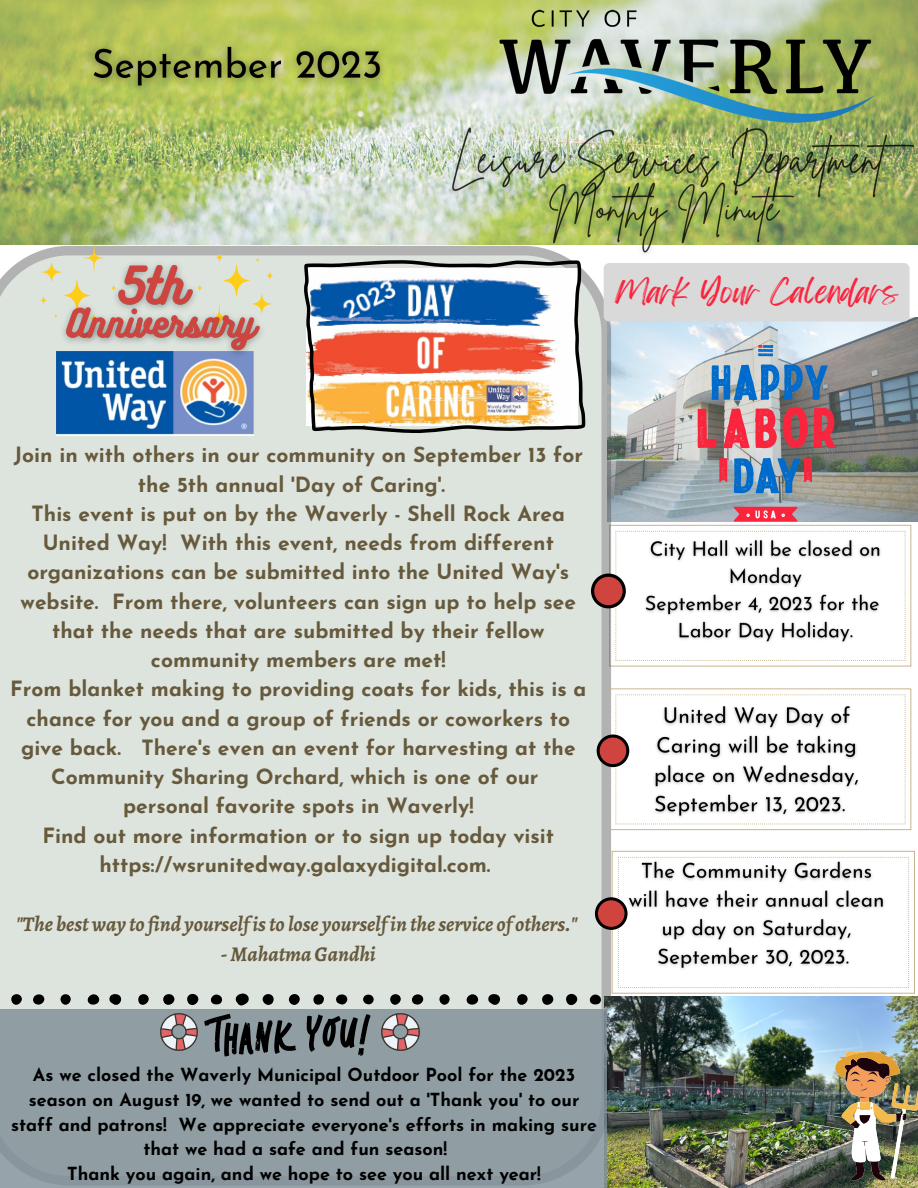
<style>
.page{position:relative;width:918px;height:1188px;background:#fff}
.page>*{position:absolute;margin:0;border:0;box-sizing:border-box;transform-origin:0 0}
.t1{font:27.9px "Feeling Passionate";color:#fa243d}
.t2{font:700 21px/29.2px "Josefin Sans";color:#66593c;text-align:center}
.t3{font:italic 700 21px "Alegreya";color:#66593c}
.t4{font:700 18px "Josefin Sans";color:#000}
</style>
<div class="page">
<img style="left:0;top:0;width:917px;height:244px">
<img style="left:487px;top:4px;width:401px;height:113px">
<img style="left:611px;top:317px;width:307px;height:204px">
<div style="left:0;top:246px;width:611px;height:763px;background:#dde4dd"></div>
<img style="left:57px;top:365px;width:196px;height:71px">
<svg style="left:304px;top:260px;width:281px;height:173px"></svg>
<img style="left:591px;top:345px;width:320px;height:322px">
<svg style="left:597px;top:688px;width:314px;height:142px"></svg>
<img style="left:605px;top:997px;width:313px;height:191px">
<img style="left:834px;top:1050px;width:84px;height:131px">
<svg style="left:271px;top:252px;width:2px;height:80px"></svg>
<svg style="left:40px;top:244px;width:65px;height:80px"></svg>
<div style="left:0;top:1009px;width:607px;height:179px;background:#909ea4"></div>
<svg style="left:204px;top:1014px;width:167px;height:43px"></svg>
<img style="left:160px;top:1014px;width:37px;height:37px">
<img style="left:382px;top:1014px;width:37px;height:37px">
<svg style="left:235px;top:994px;width:14px;height:11px"></svg>
<svg style="left:488px;top:994px;width:12px;height:11px"></svg>
<div style="left:566px;top:994px;width:11px;height:11px;background:#000;border-radius:50%"></div>
<div style="left:542px;top:994px;width:11px;height:11px;background:#000;border-radius:50%"></div>
<div style="left:263px;top:994px;width:11px;height:11px;background:#000;border-radius:50%"></div>
<svg style="left:466px;top:994px;width:12px;height:11px"></svg>
<div style="left:289px;top:994px;width:11px;height:11px;background:#000;border-radius:50%"></div>
<div style="left:412px;top:994px;width:11px;height:11px;background:#000;border-radius:50%"></div>
<svg style="left:335px;top:994px;width:13px;height:11px"></svg>
<svg style="left:517px;top:994px;width:11px;height:11px"></svg>
<svg style="left:590px;top:851px;width:325px;height:154px"></svg>
<div style="left:390px;top:994px;width:11px;height:11px;background:#000;border-radius:50%"></div>
<div style="left:313px;top:994px;width:11px;height:11px;background:#000;border-radius:5px"></div>
<svg style="left:439px;top:994px;width:11px;height:11px"></svg>
<div style="left:363px;top:995px;width:11px;height:9px;background:#000;border-radius:50%"></div>
<div style="left:604px;top:263px;width:306px;height:58px;background:#d9d9d9;border-radius:6px"></div>
<img style="left:440px;top:117px;width:478px;height:96px">
<img style="left:540px;top:174px;width:265px;height:90px">
<img style="left:78px;top:35px;width:318px;height:69px">
<img style="left:638px;top:535px;width:254px;height:115px">
<img style="left:54px;top:246px;width:217px;height:119px">
<img style="left:648px;top:701px;width:217px;height:123px">
<svg style="left:109px;top:994px;width:13px;height:11px"></svg>
<div style="left:187px;top:994px;width:11px;height:11px;background:#000;border-radius:50%"></div>
<div style="left:163px;top:994px;width:11px;height:11px;background:#000;border-radius:50%"></div>
<svg style="left:87px;top:994px;width:12px;height:11px"></svg>
<div style="left:33px;top:994px;width:11px;height:11px;background:#000;border-radius:50%"></div>
<div style="left:138px;top:994px;width:11px;height:11px;background:#000;border-radius:5px"></div>
<svg style="left:211px;top:995px;width:12px;height:10px"></svg>
<div style="left:11px;top:994px;width:11px;height:11px;background:#000;border-radius:50%"></div>
<svg style="left:60px;top:994px;width:11px;height:11px"></svg>
<p class="t1" style="left:615px;top:269px;width:285px">Mark Your Calendars</p>
<p class="t2" style="left:138px;top:442px;width:446px;text-align:left;text-indent:-124px">Join in with others in our community on September 13 for the 5th annual 'Day of Caring'.</p>
<p class="t2" style="left:21px;top:501px;width:557px">This event is put on by the Waverly - Shell Rock Area United Way! With this event, needs from different organizations can be submitted into the United Way's website. From there, volunteers can sign up to help see that the needs that are submitted by their fellow community members are met!</p>
<p class="t2" style="left:10px;top:676px;width:578px">From blanket making to providing coats for kids, this is a chance for you and a group of friends or coworkers to give back. There's even an event for harvesting at the Community Sharing Orchard, which is one of our</p>
<p class="t2" style="left:123px;top:793px;width:352px">personal favorite spots in Waverly!</p>
<p class="t2" style="left:43px;top:823px;width:513px">Find out more information or to sign up today visit https://wsrunitedway.galaxydigital.com.</p>
<p class="t3" style="left:16px;top:910px;width:563px">"The bestway to find yourself isto lose yourself in theservice of others."</p>
<p class="t3" style="left:221px;top:939px;width:157px">- MahatmaGandhi</p>
<p class="t4" style="left:33px;top:1068px;width:544px">As we closed the Waverly Municipal Outdoor Pool for the 2023</p>
<p class="t4" style="left:29px;top:1092px;width:552px">season on August 19, we wanted to send out a 'Thank you' to our</p>
<p class="t4" style="left:11px;top:1117px;width:588px">staff and patrons! We appreciate everyone's efforts in making sure</p>
<p class="t4" style="left:143px;top:1142px;width:305px">that we had a safe and fun season!</p>
<p class="t4" style="left:67px;top:1167px;width:475px">Thank you again, and we hope to see you all next year!</p>
</div>
